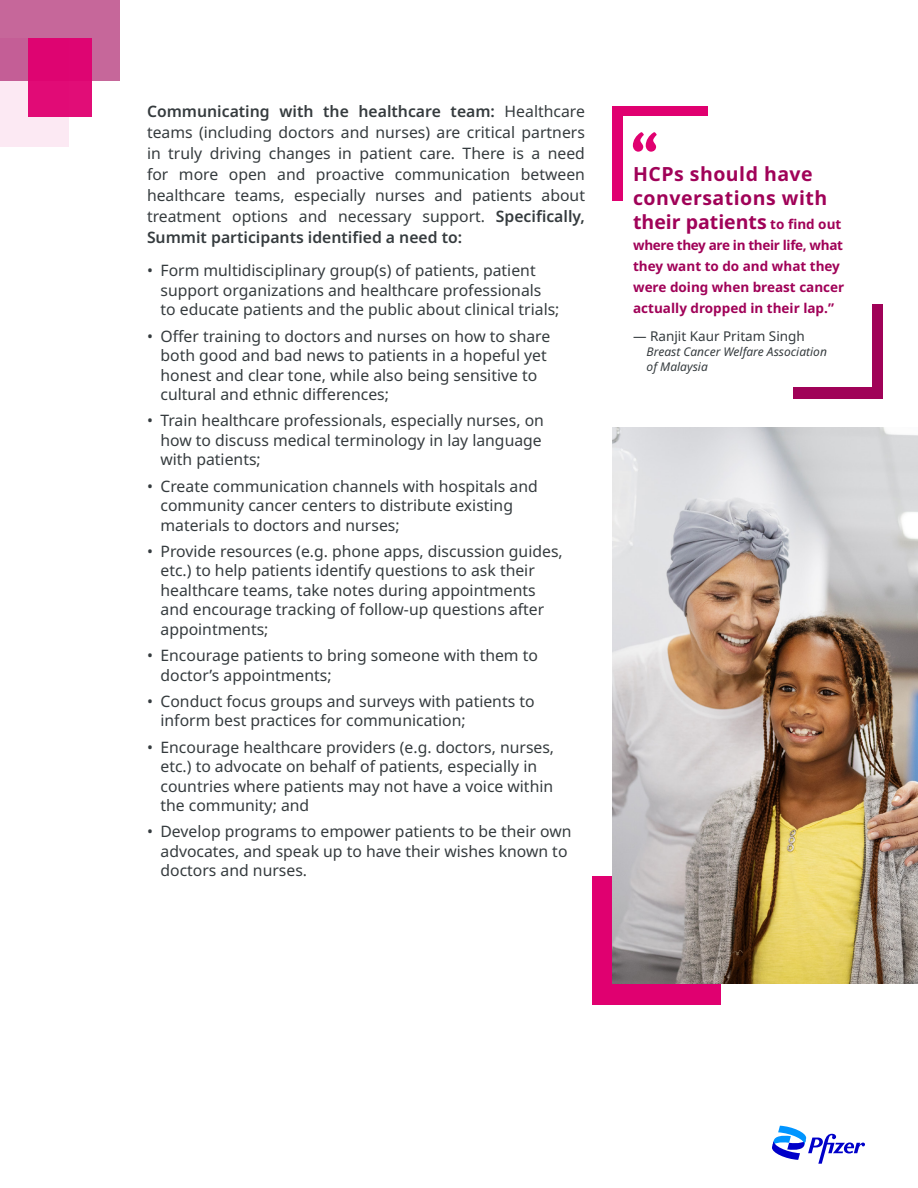
<style>
.page{position:relative;width:918px;height:1188px;background:#fff}
.page>*{position:absolute;margin:0;border:0;box-sizing:border-box;transform-origin:0 0}
.body{font:700 19.5px/24px "Noto Sans";letter-spacing:.025em;color:#a00258}
.body-2{font:15.75px/19.5px "Noto Sans";color:#353b3e}
.body-3{font:700 13.5px/21px "Noto Sans";color:#a00258}
.body-4{font:13.5px "Noto Sans";color:#353b3e}
.body-5{font:italic 12px/15px "Noto Sans";color:#353b3e}
.s1{font-weight:600}
.s2{font-size:13.5px}
</style>
<div class="page">
<div style="left:0;top:38px;width:68px;height:109px;background:#fce9f3"></div>
<div style="left:0;top:0;width:120px;height:81px;background:#c6679a"></div>
<div style="left:28px;top:38px;width:64px;height:79px;background:#e00070"></div>
<svg style="left:773px;top:1126px;width:92px;height:38px"></svg>
<div style="left:793px;top:304px;width:89px;height:95px;background:#a00258"></div>
<div style="left:612px;top:106px;width:95px;height:94px;background:#e00070"></div>
<div style="left:623px;top:116px;width:249px;height:271px;background:#fff"></div>
<svg style="left:633px;top:132px;width:24px;height:20px"></svg>
<div style="left:592px;top:876px;width:129px;height:128px;background:#e00070"></div>
<img style="left:613px;top:428px;width:305px;height:556px">
<p class="body-2" style="left:147px;top:101px;width:440px;line-height:21px;text-align:justify"><span class="s1">Communicating with the healthcare team:</span> Healthcare teams (including doctors and nurses) are critical partners in truly driving changes in patient care. There is a need for more open and proactive communication between healthcare teams, especially nurses and patients about treatment options and necessary support. <span class="s1">Specifically, Summit participants identified a need to:</span></p>
<p class="body-2" style="left:160px;top:261px;width:401px;text-indent:-14px">• Form multidisciplinary group(s) of patients, patient support organizations and healthcare professionals to educate patients and the public about clinical trials;</p>
<p class="body-2" style="left:160px;top:326px;width:391px;text-indent:-14px">• Offer training to doctors and nurses on how to share both good and bad news to patients in a hopeful yet honest and clear tone, while also being sensitive to cultural and ethnic differences;</p>
<p class="body-2" style="left:160px;top:411px;width:385px;text-indent:-14px">• Train healthcare professionals, especially nurses, on how to discuss medical terminology in lay language with patients;</p>
<p class="body-2" style="left:160px;top:476px;width:379px;text-indent:-14px">• Create communication channels with hospitals and community cancer centers to distribute existing materials to doctors and nurses;</p>
<p class="body-2" style="left:160px;top:542px;width:404px;text-indent:-14px">• Provide resources (e.g. phone apps, discussion guides, etc.) to help patients identify questions to ask their healthcare teams, take notes during appointments and encourage tracking of follow-up questions after appointments;</p>
<p class="body-2" style="left:160px;top:646px;width:379px;text-indent:-14px">• Encourage patients to bring someone with them to doctor’s appointments;</p>
<p class="body-2" style="left:160px;top:692px;width:376px;text-indent:-14px">• Conduct focus groups and surveys with patients to inform best practices for communication;</p>
<p class="body-2" style="left:160px;top:737px;width:395px;text-indent:-14px">• Encourage healthcare providers (e.g. doctors, nurses, etc.) to advocate on behalf of patients, especially in countries where patients may not have a voice within the community; and</p>
<p class="body-2" style="left:160px;top:822px;width:412px;text-indent:-14px">• Develop programs to empower patients to be their own advocates, and speak up to have their wishes known to doctors and nurses.</p>
<p class="body" style="left:633px;top:163px;width:210px">HCPs should have conversations with their patients <span class="s2">to find out</span></p>
<p class="body-3" style="left:633px;top:235px;width:213px">where they are in their life, what they want to do and what they were doing when breast cancer actually dropped in their lap.”</p>
<p class="body-4" style="left:633px;top:327px;width:173px">— Ranjit Kaur Pritam Singh</p>
<p class="body-5" style="left:647px;top:344px;width:182px">Breast Cancer Welfare Association of Malaysia</p>
</div>
